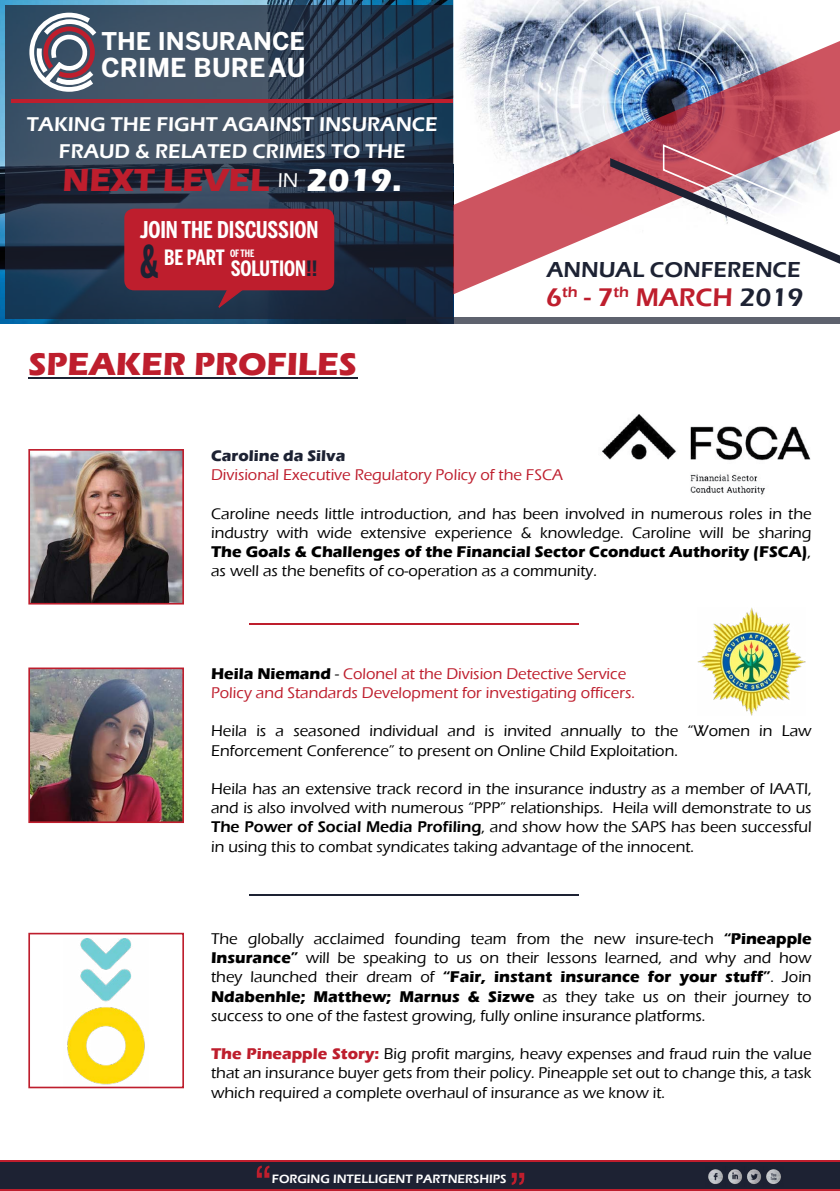
<style>
.page{position:relative;width:840px;height:1191px;background:#fff}
.page>*{position:absolute;margin:0;border:0;box-sizing:border-box;transform-origin:0 0}
.t1{font:50px "Microsoft Sans Serif";color:#be1e2d}
.t2{font:700 45px "Benton Sans Comp";color:#1d2233;scale:.71 1}
.t3{font:700 32.8px "Eras ITC";color:#be1e2d}
.t4{font:600 26.2px "Eras ITC";color:#be1e2d}
.t5{font:700 25.8px "Benton Sans";color:#fff}
.t6{font:700 24.2px "Benton Sans";color:#fff}
.t7{font:700 23px "Benton Sans Comp";color:#fff}
.t8{font:600 22.4px "Eras ITC";color:#1d2233}
.t9{font:700 21px "Benton Sans Comp";color:#fff}
.t10{font:600 20.6px/27px "Eras ITC";color:#fff;text-align:center}
.t11{font:500 16px/19.2px "Eras ITC";color:#000;text-align:justify}
.t12{font:500 16px/19.2px "Eras ITC";color:#be1e2d}
.t13{font:700 16px "Eras ITC";color:#1d2233}
.t14{font:600 12.4px "Eras ITC";color:#fff}
.s1{font-weight:500;font-size:20.6px;color:#fff}
.s2{color:#fff}
.s3{color:#1d2233}
.s4{font-weight:700}
.s5{font-weight:700;color:#000}
.s6{color:#000}
.s7{font-weight:600}
.s8{font-weight:700;color:#be1e2d}
</style>
<div class="page">
<img style="left:602px;top:414px;width:209px;height:81px">
<img style="left:0;top:0;width:453px;height:324px">
<svg style="left:5px;top:5px;width:448px;height:313px"></svg>
<hr style="left:11px;top:99px;width:442px;height:4px;background:#be1e2d">
<svg style="left:27px;top:10px;width:73px;height:84px"></svg>
<svg style="left:215px;top:290px;width:34px;height:21px"></svg>
<div style="left:124px;top:209px;width:210px;height:81px;background:#be1e2d;border-radius:10px"></div>
<img style="left:453px;top:0;width:312px;height:40px">
<img style="left:453px;top:40px;width:386px;height:254px">
<svg style="left:610px;top:143px;width:229px;height:121px"></svg>
<div style="left:0;top:1160px;width:839px;height:31px;background:#1d2233"></div>
<img style="left:708px;top:1169px;width:73px;height:15px">
<hr style="left:0;top:1160px;width:839px;height:1px;background:#be1e2d">
<hr style="left:0;top:1189px;width:839px;height:2px;background:#be1e2d">
<svg style="left:405px;top:317px;width:434px;height:6px;fill:#5e626e"></svg>
<hr style="left:28px;top:377px;width:329px;height:2px;background:#1d2233">
<img style="left:31px;top:452px;width:150px;height:149px">
<div style="left:28px;top:449px;width:156px;height:155px;border:2px solid #be1e2d"></div>
<img style="left:31px;top:670px;width:150px;height:150px">
<div style="left:28px;top:667px;width:156px;height:156px;border:2px solid #be1e2d"></div>
<hr style="left:249px;top:623px;width:329px;height:1px;background:#be1e2d">
<img style="left:697px;top:607px;width:107px;height:108px">
<img style="left:67px;top:938px;width:78px;height:147px">
<div style="left:28px;top:932px;width:156px;height:156px;border:2px solid #be1e2d"></div>
<hr style="left:249px;top:894px;width:329px;height:1px;background:#1d2233">
<h3 class="t6" style="left:101px;top:26px;width:205px">THE INSURANCE</h3>
<h3 class="t5" style="left:101px;top:52px;width:206px">CRIME BUREAU</h3>
<p class="t10" style="left:27px;top:111px;width:412px">TAKING THE FIGHT AGAINST INSURANCE<br>FRAUD &amp; RELATED CRIMES TO THE</p>
<h3 class="t3" style="left:63px;top:161px;width:340px">NEXT LEVEL <span class="s1">IN</span> <span class="s2">2019.</span></h3>
<h3 class="t7" style="left:140px;top:216px;width:180px">JOIN THE DISCUSSION</h3>
<h3 class="t9" style="left:164px;top:245px;width:92px">BE PART <sup>OF</sup> <sup>THE</sup></h3>
<h2 class="t2" style="left:140px;top:236px;width:26px">&amp;</h2>
<h3 class="t9" style="left:230px;top:256px;width:88px">SOLUTION<span class="s3">!!</span></h3>
<h3 class="t3" style="left:28px;top:345px;width:330px">SPEAKER PROFILES</h3>
<h3 class="t8" style="left:546px;top:257px;width:255px">ANNUAL CONFERENCE</h3>
<h3 class="t4" style="left:545px;top:282px;width:259px">6<sup>th</sup> - 7<sup>th</sup> MARCH <span class="s3">2019</span></h3>
<p class="t13" style="left:211px;top:446px;width:136px">Caroline da Silva</p>
<p class="t12" style="left:211px;top:465px;width:353px">Divisional Executive Regulatory Policy of the FSCA</p>
<p class="t11" style="left:211px;top:504px;width:601px">Caroline needs little introduction, and has been involved in numerous roles in the industry with wide extensive experience &amp; knowledge. Caroline will be sharing <span class="s4">The Goals &amp; Challenges of the Financial Sector Cconduct Authority (FSCA)</span>, as well as the benefits of co-operation as a community.</p>
<p class="t12" style="left:211px;top:664px;width:425px"><span class="s5">Heila Niemand</span> <span class="s6">-</span> Colonel at the Division Detective Service<br>Policy and Standards Development for investigating officers.</p>
<p class="t11" style="left:211px;top:721px;width:601px">Heila is a seasoned individual and is invited annually to the “Women in Law<br>Enforcement Conference” to present on Online Child Exploitation.</p>
<p class="t11" style="left:211px;top:779px;width:601px">Heila has an extensive track record in the insurance industry as a member of IAATI, and is also involved with numerous “PPP” relationships. Heila will demonstrate to us <span class="s7">The Power of Social Media Profiling</span>, and show how the SAPS has been successful in using this to combat syndicates taking advantage of the innocent.</p>
<p class="t11" style="left:211px;top:929px;width:601px">The globally acclaimed founding team from the new insure-tech <span class="s4">“Pineapple Insurance”</span> will be speaking to us on their lessons learned, and why and how they launched their dream of <span class="s4">“Fair, instant insurance for your stuff”</span>. Join <span class="s4">Ndabenhle; Matthew; Marnus &amp; Sizwe</span> as they take us on their journey to success to one of the fastest growing, fully online insurance platforms.</p>
<p class="t11" style="left:211px;top:1044px;width:601px"><span class="s8">The Pineapple Story:</span> Big profit margins, heavy expenses and fraud ruin the value that an insurance buyer gets from their policy. Pineapple set out to change this, a task which required a complete overhaul of insurance as we know it.</p>
<h1 class="t1" style="left:254px;top:1152px;width:18px">“</h1>
<p class="t14" style="left:272px;top:1171px;width:236px">FORGING INTELLIGENT PARTNERSHIPS</p>
<h1 class="t1" style="left:526px;top:1198px;width:18px;rotate:-180deg">“</h1>
</div>
